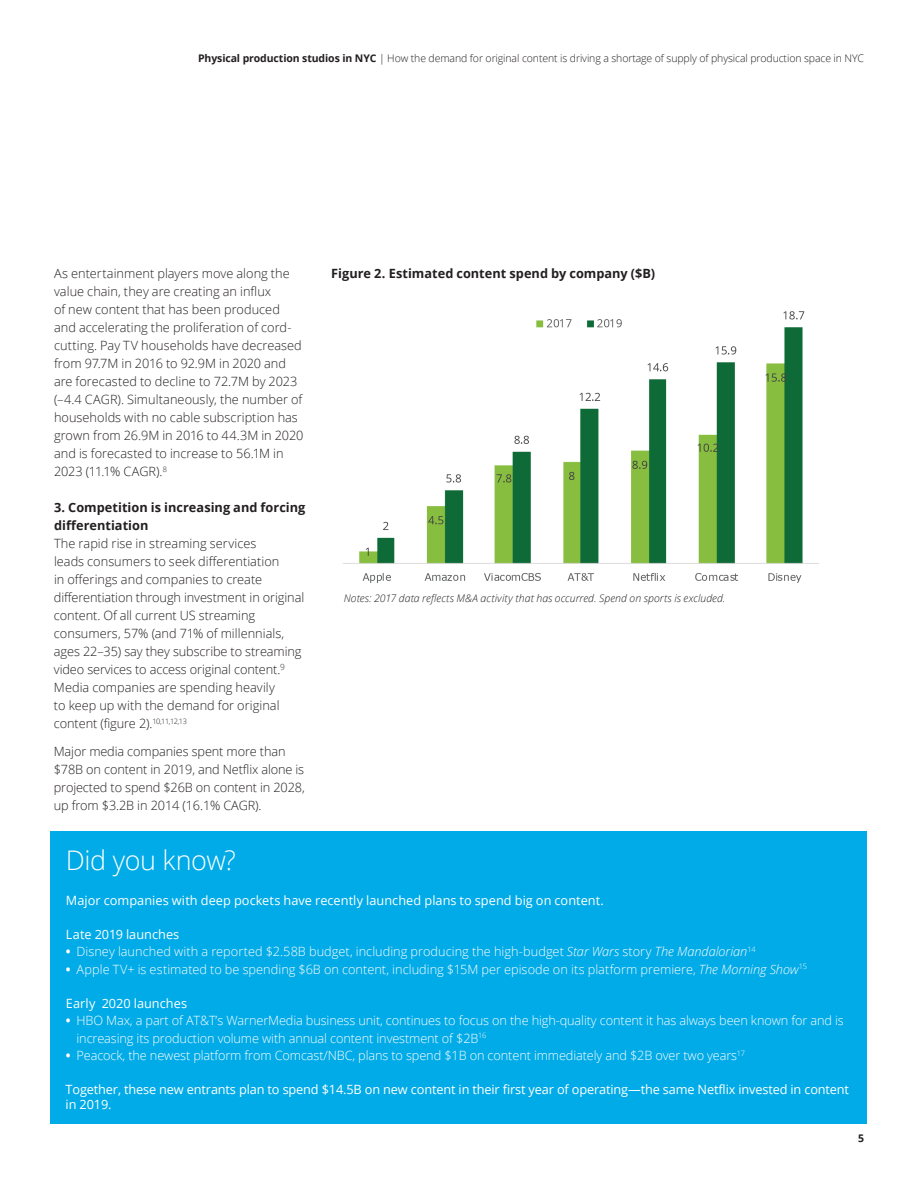
<style>
.page{position:relative;width:918px;height:1188px;background:#fff}
.page>*{position:absolute;margin:0;border:0;box-sizing:border-box;transform-origin:0 0}
.Number_list_level_1{font:300 27px "Open Sans";letter-spacing:-.015em;color:#fff}
.Number_list_level_1-2{font:300 12.75px/18px "Open Sans";color:#231f20}
.t1{font:300 12.75px/17.2px "Open Sans";letter-spacing:-.01em;color:#fff}
.Number_list_level_1-3{font:12.75px/15.3px "Open Sans";letter-spacing:-.01em;color:#fff}
.Number_list_level_1-4{font:700 12.75px "Open Sans";color:#231f20}
.Brochure_title___Rig{font:300 10.5px "Open Sans";letter-spacing:-.01em;color:#231f20}
.Number_list_level_1-5{font:italic 300 10.5px "Open Sans";letter-spacing:.01em;color:#231f20}
.Brochure_title___Rig-2{font:700 10.5px "Open Sans";color:#231f20}
.s1{font-weight:700}
.s2{font-style:italic}
</style>
<div class="page">
<img style="left:343px;top:311px;width:476px;height:272px">
<div style="left:50px;top:831px;width:816px;height:293px;background:#00abe7"></div>
<p class="Brochure_title___Rig" style="left:198px;top:51px;width:667px"><span class="s1">Physical production studios in NYC</span> | How the demand for original content is driving a shortage of supply of physical production space in NYC</p>
<p class="Number_list_level_1-2" style="left:54px;top:264px;width:237px">As entertainment players move along the</p>
<p class="Number_list_level_1-4" style="left:331px;top:265px;width:325px">Figure 2. Estimated content spend by company ($B)</p>
<p class="Number_list_level_1-2" style="left:54px;top:282px;width:251px">value chain, they are creating an influx<br>of new content that has been produced and accelerating the proliferation of cord&shy;cutting. Pay TV households have decreased from 97.7M in 2016 to 92.9M in 2020 and are forecasted to decline to 72.7M by 2023 (–4.4 CAGR). Simultaneously, the number of households with no cable subscription has grown from 26.9M in 2016 to 44.3M in 2020 and is forecasted to increase to 56.1M in 2023 (11.1% CAGR).<sup>8</sup></p>
<p class="Number_list_level_1-2" style="left:54px;top:498px;width:253px"><span class="s1">3. Competition is increasing and forcing differentiation<br></span>The rapid rise in streaming services<br>leads consumers to seek differentiation<br>in offerings and companies to create differentiation through investment in original content. Of all current US streaming consumers, 57% (and 71% of millennials, ages 22–35) say they subscribe to streaming video services to access original content.<sup>9<br></sup>Media companies are spending heavily<br>to keep up with the demand for original content (figure 2).<sup>10,11,12,13</sup></p>
<p class="Number_list_level_1-2" style="left:54px;top:742px;width:253px">Major media companies spent more than $78B on content in 2019, and Netflix alone is projected to spend $26B on content in 2028, up from $3.2B in 2014 (16.1% CAGR).</p>
<p class="Number_list_level_1" style="left:66px;top:842px;width:171px">Did you know?</p>
<p class="Number_list_level_1-3" style="left:66px;top:892px;width:540px">Major companies with deep pockets have recently launched plans to spend big on content.</p>
<p class="Number_list_level_1-3" style="left:66px;top:926px;width:115px">Late 2019 launches</p>
<p class="t1" style="left:66px;top:943px;width:691px"><span class="s1">•</span> Disney launched with a reported $2.58B budget, including producing the high-budget <span class="s2">Star Wars</span> story <span class="s2">The Mandalorian</span><sup>14</sup></p>
<p class="t1" style="left:66px;top:960px;width:743px"><span class="s1">•</span> Apple TV+ is estimated to be spending $6B on content, including $15M per episode on its platform premiere, <span class="s2">The Morning Show</span><sup>15</sup></p>
<p class="Number_list_level_1-3" style="left:66px;top:995px;width:123px">Early 2020 launches</p>
<p class="t1" style="left:77px;top:1012px;width:769px;text-indent:-11px"><span class="s1">•</span> HBO Max, a part of AT&amp;T’s WarnerMedia business unit, continues to focus on the high-quality content it has always been known for and is increasing its production volume with annual content investment of $2B<sup>16</sup></p>
<p class="t1" style="left:66px;top:1046px;width:681px"><span class="s1">•</span> Peacock, the newest platform from Comcast/NBC, plans to spend $1B on content immediately and $2B over two years<sup>17</sup></p>
<p class="Number_list_level_1-3" style="left:66px;top:1081px;width:785px">Together, these new entrants plan to spend $14.5B on new content in their first year of operating—the same Netflix invested in content in 2019.</p>
<p class="Number_list_level_1-5" style="left:344px;top:591px;width:383px">Notes: 2017 data reflects M&amp;A activity that has occurred. Spend on sports is excluded.</p>
<p class="Brochure_title___Rig-2" style="left:858px;top:1131px;width:7px">5</p>
</div>
